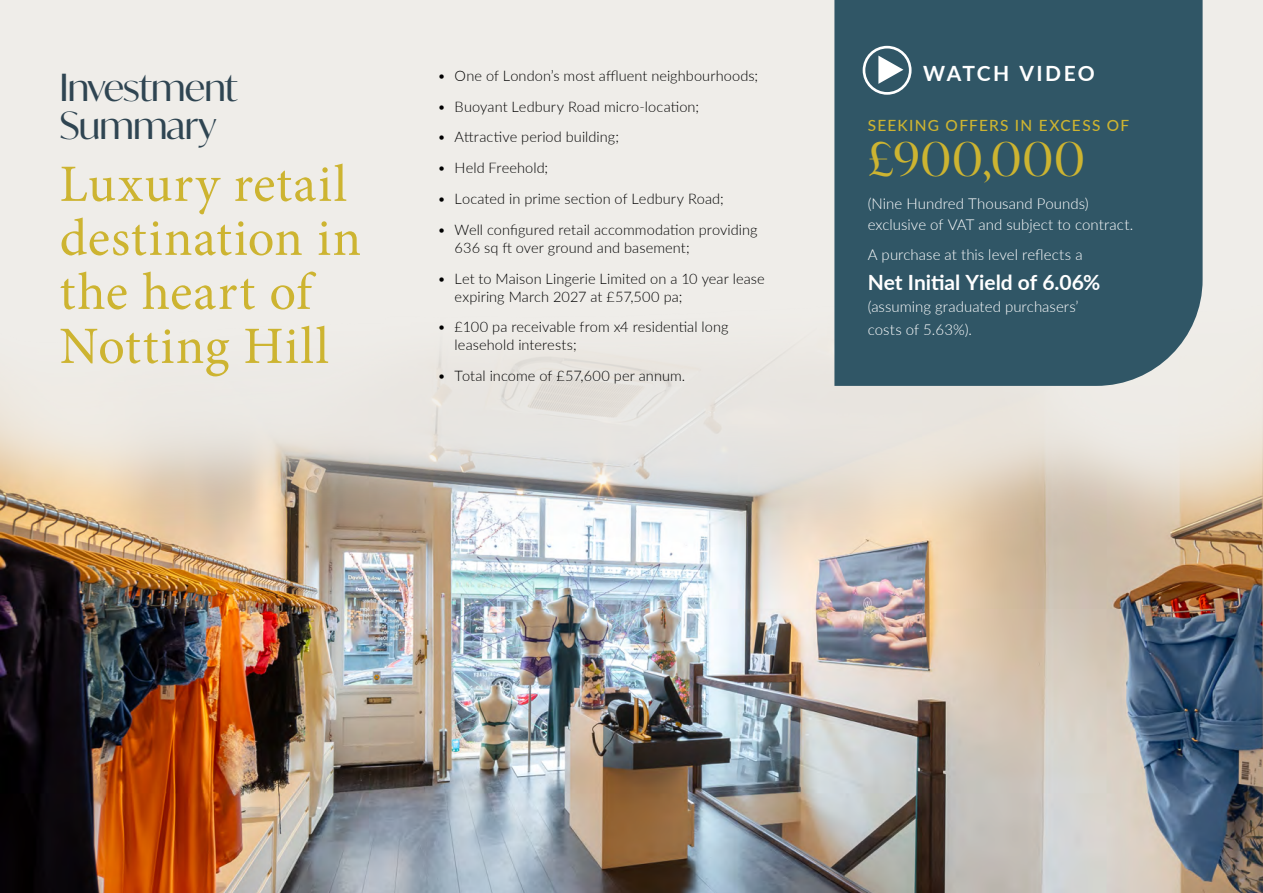
<style>
.page{position:relative;width:1263px;height:893px;background:#fff}
.page>*{position:absolute;margin:0;border:0;box-sizing:border-box;transform-origin:0 0}
.t1{font:52.5px/54px "Minion Pro";letter-spacing:.02em;color:#cdb431}
.t2{font:46.5px "Ivy Mode";letter-spacing:.015em;color:#cdb431}
.t3{font:37.5px/38px "Ivy Mode";letter-spacing:-.025em;color:#2f4552}
.t4{font:700 21px "Lato";color:#fff}
.t5{font:700 21px "Lato";letter-spacing:.105em;color:#fff}
.t6{font:500 15.45px "Lato";letter-spacing:.085em;color:#cdb431}
.t7{font:300 15px/21px "Lato";letter-spacing:.005em;color:#fff}
.t8{font:300 14.55px/18px "Lato";letter-spacing:.005em;color:#000}
</style>
<div class="page">
<div style="left:0;top:0;width:1263px;height:699px;background:#efede9"></div>
<img style="left:1px;top:240px;width:1262px;height:653px">
<div style="left:834px;top:0;width:368px;height:386px;background:#305666"></div>
<svg style="left:878px;top:56px;width:25px;height:28px"></svg>
<div style="left:863px;top:46px;width:48px;height:49px;border:3px solid #fff;border-radius:50%"></div>
<p class="t3" style="left:60px;top:68px;width:180px">Investment<br>Summary</p>
<p class="t1" style="left:60px;top:157px;width:303px">Luxury retail destination in the heart of<br>Notting Hill</p>
<p class="t8" style="left:438px;top:66px;width:322px">• One of London’s most affluent neighbourhoods;</p>
<p class="t8" style="left:438px;top:97px;width:263px">• Buoyant Ledbury Road micro-location;</p>
<p class="t8" style="left:438px;top:128px;width:183px">• Attractive period building;</p>
<p class="t8" style="left:438px;top:158px;width:112px">• Held Freehold;</p>
<p class="t8" style="left:438px;top:189px;width:288px">• Located in prime section of Ledbury Road;</p>
<p class="t8" style="left:455px;top:220px;width:304px;text-indent:-17px">• Well configured retail accommodation providing<br>636 sq ft over ground and basement;</p>
<p class="t8" style="left:455px;top:269px;width:312px;text-indent:-17px">• Let to Maison Lingerie Limited on a 10 year lease expiring March 2027 at £57,500 pa;</p>
<p class="t8" style="left:455px;top:318px;width:275px;text-indent:-17px">• £100 pa receivable from x4 residential long leasehold interests;</p>
<p class="t8" style="left:438px;top:366px;width:249px">• Total income of £57,600 per annum.</p>
<p class="t5" style="left:923px;top:58px;width:173px">WATCH VIDEO</p>
<p class="t6" style="left:868px;top:115px;width:263px">SEEKING OFFERS IN EXCESS OF</p>
<p class="t2" style="left:868px;top:128px;width:219px">£900,000</p>
<p class="t7" style="left:868px;top:193px;width:267px">(Nine Hundred Thousand Pounds) exclusive of VAT and subject to contract.</p>
<p class="t7" style="left:868px;top:243px;width:216px">A purchase at this level reflects a</p>
<p class="t4" style="left:868px;top:267px;width:234px">Net Initial Yield of 6.06%</p>
<p class="t7" style="left:868px;top:295px;width:212px;line-height:22.5px">(assuming graduated purchasers’ costs of 5.63%).</p>
</div>
